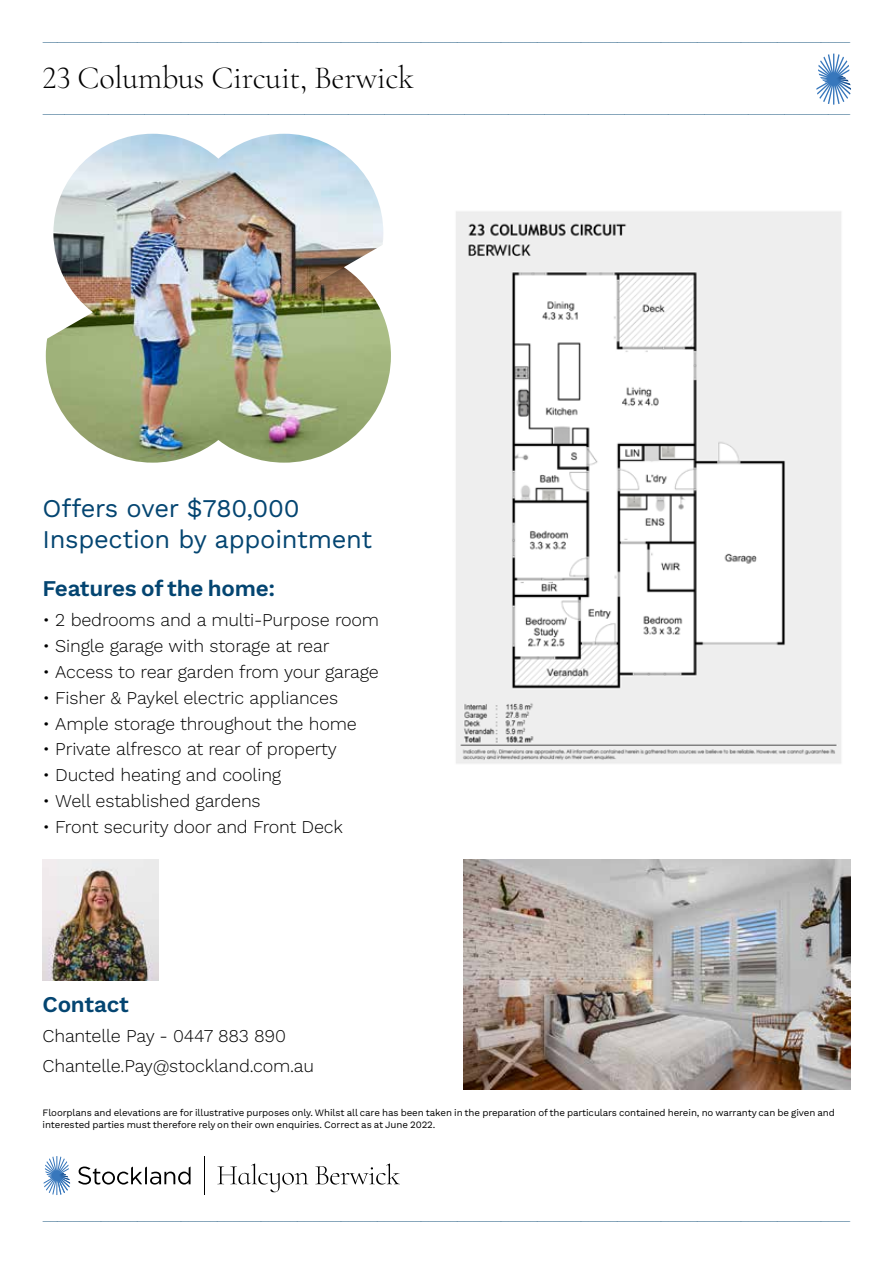
<style>
.page{position:relative;width:893px;height:1263px;background:#fff}
.page>*{position:absolute;margin:0;border:0;box-sizing:border-box;transform-origin:0 0}
.t1{font:300 32.25px "Cormorant Infant";letter-spacing:-.01em;color:#000}
.t2{font:25.5px/30.6px "Work Sans";letter-spacing:-.01em;color:#044571}
.t3{font:600 22.5px "Work Sans";letter-spacing:-.01em;color:#044571}
.t4{font:300 18px/30.2px "Work Sans";letter-spacing:-.01em;color:#000}
.t5{font:9.75px/11.7px "Work Sans";letter-spacing:-.01em;color:#000}
.t6{font:300 9px "Work Sans";color:#044571}
</style>
<div class="page">
<img style="left:43px;top:859px;width:115px;height:121px">
<img style="left:463px;top:859px;width:387px;height:230px">
<img style="left:456px;top:211px;width:385px;height:553px">
<svg style="left:816px;top:54px;width:35px;height:51px"></svg>
<svg style="left:78px;top:1166px;width:113px;height:18px"></svg>
<svg style="left:44px;top:1156px;width:25px;height:39px"></svg>
<img style="left:57px;top:1173px;width:13px;height:21px">
<hr style="left:204px;top:1156px;width:1px;height:39px;background:#000">
<svg style="left:217px;top:1163px;width:91px;height:29px"></svg>
<svg style="left:315px;top:1163px;width:85px;height:21px"></svg>
<img style="left:45px;top:133px;width:346px;height:330px">
<p class="t6" style="left:42px;top:35px;width:810px">———————————————————————————————————————————————————————————————————————————————————————————————————————————————</p>
<h1 class="t1" style="left:43px;top:59px;width:373px">23 Columbus Circuit, Berwick</h1>
<p class="t6" style="left:42px;top:107px;width:810px">———————————————————————————————————————————————————————————————————————————————————————————————————————————————</p>
<h2 class="t2" style="left:43px;top:492px;width:331px">Offers over $780,000<br>Inspection by appointment</h2>
<h3 class="t3" style="left:43px;top:571px;width:234px">Features of the home:</h3>
<h3 class="t4" style="left:43px;top:604px;width:338px">• 2 bedrooms and a multi-Purpose room</h3>
<h3 class="t4" style="left:43px;top:630px;width:288px">• Single garage with storage at rear</h3>
<h3 class="t4" style="left:43px;top:656px;width:338px">• Access to rear garden from your garage</h3>
<h3 class="t4" style="left:43px;top:682px;width:297px">• Fisher &amp; Paykel electric appliances</h3>
<h3 class="t4" style="left:43px;top:708px;width:316px">• Ample storage throughout the home</h3>
<h3 class="t4" style="left:43px;top:733px;width:296px">• Private alfresco at rear of property</h3>
<h3 class="t4" style="left:43px;top:759px;width:240px">• Ducted heating and cooling</h3>
<h3 class="t4" style="left:43px;top:785px;width:220px">• Well established gardens</h3>
<h3 class="t4" style="left:43px;top:811px;width:302px">• Front security door and Front Deck</h3>
<h3 class="t3" style="left:43px;top:987px;width:88px">Contact</h3>
<h3 class="t4" style="left:43px;top:1020px;width:273px">Chantelle Pay - 0447 883 890<br>Chantelle.Pay@stockland.com.au</h3>
<p class="t5" style="left:43px;top:1107px;width:794px">Floorplans and elevations are for illustrative purposes only. Whilst all care has been taken in the preparation of the particulars contained herein, no warranty can be given and interested parties must therefore rely on their own enquiries. Correct as at June 2022.</p>
<p class="t6" style="left:42px;top:1214px;width:810px">———————————————————————————————————————————————————————————————————————————————————————————————————————————————</p>
</div>
